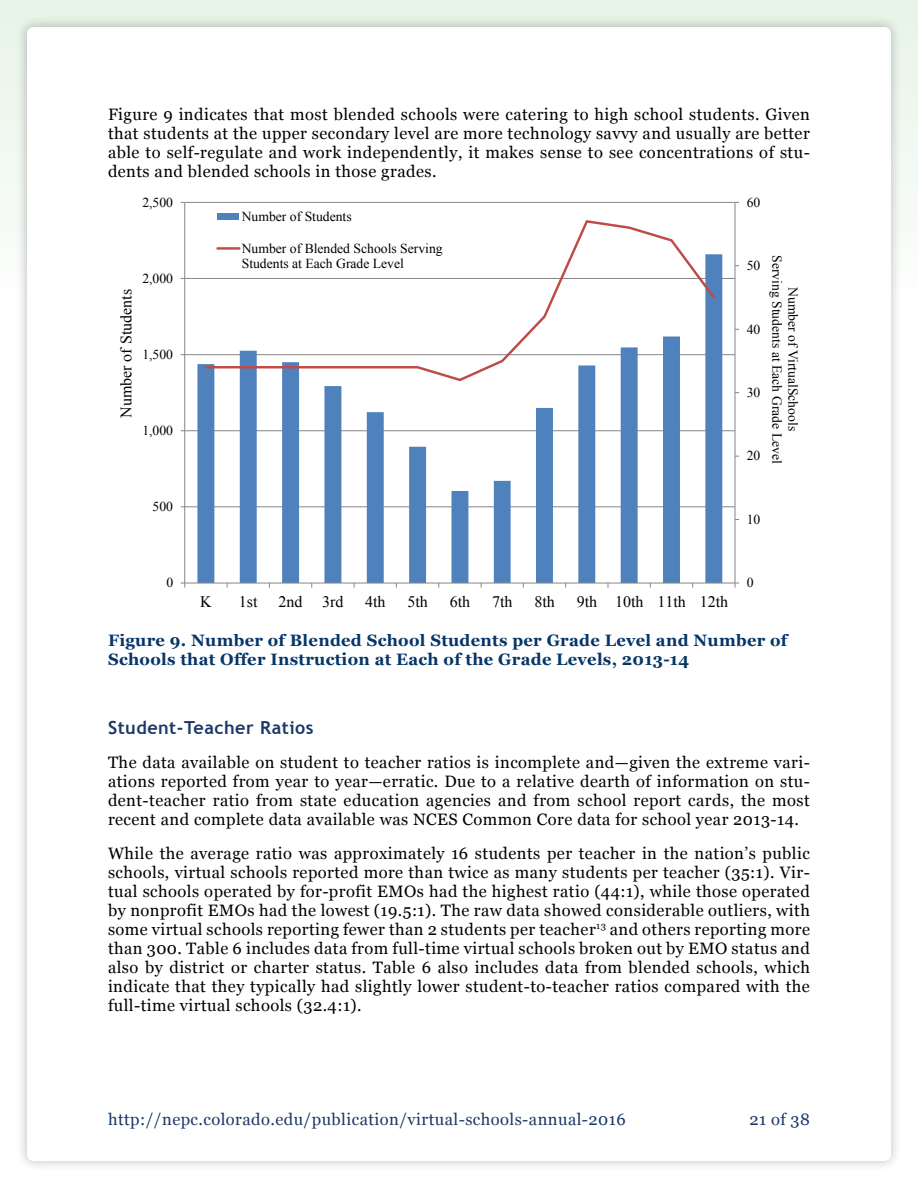
<style>
.page{position:relative;width:918px;height:1188px;background:#fff}
.page>*{position:absolute;margin:0;border:0;box-sizing:border-box;transform-origin:0 0}
.t1{font:700 18px "Trebuchet MS";letter-spacing:.025em;color:#1c3868}
.t2{font:16.5px/19px "Georgia";letter-spacing:.025em;color:#000;text-align:justify}
.t3{font:700 16.5px/18.9px "Georgia";letter-spacing:.02em;color:#053669}
.t4{font:16.5px "Georgia";letter-spacing:.025em;color:#1c3868}
.t5{font:16.05px "Times New Roman";color:#000}
.t6{font:13.65px/15.8px "Times New Roman";color:#000;text-align:center}
</style>
<div class="page">
<div style="left:0;top:0;width:918px;height:1188px;background:linear-gradient(to right,#f4faf4,#f4faf4)"></div>
<div style="left:16px;top:16px;width:887px;height:1157px;background:#000;opacity:.25"></div>
<div style="left:27px;top:27px;width:864px;height:1134px;background:#fff;border-radius:7px"></div>
<hr style="left:185px;top:506px;width:550px;height:1px;background:#868686">
<hr style="left:185px;top:430px;width:550px;height:1px;background:#868686">
<hr style="left:185px;top:354px;width:550px;height:1px;background:#868686">
<hr style="left:185px;top:278px;width:550px;height:1px;background:#868686">
<hr style="left:185px;top:202px;width:550px;height:1px;background:#868686">
<svg style="left:197px;top:254px;width:525px;height:329px"></svg>
<hr style="left:735px;top:202px;width:1px;height:381px;background:#868686">
<hr style="left:184px;top:202px;width:1px;height:381px;background:#868686">
<hr style="left:185px;top:583px;width:550px;height:1px;background:#868686">
<svg style="left:203px;top:219px;width:514px;height:164px"></svg>
<div style="left:218px;top:213px;width:21px;height:7px;background:#4f81bd"></div>
<hr style="left:218px;top:247px;width:21px;height:3px;background:#be4b48">
<p class="t2" style="left:108px;top:105px;width:703px">Figure 9 indicates that most blended schools were catering to high school students. Given that students at the upper secondary level are more technology savvy and usually are better able to self-regulate and work independently, it makes sense to see concentrations of stu&shy;dents and blended schools in those grades.</p>
<p class="t6" style="left:142px;top:194px;width:32px">2,500</p>
<p class="t5" style="left:115px;top:418px;width:130px;rotate:-90deg">Number of Students</p>
<p class="t6" style="left:142px;top:270px;width:32px">2,000</p>
<p class="t6" style="left:142px;top:346px;width:32px">1,500</p>
<p class="t6" style="left:142px;top:422px;width:32px">1,000</p>
<p class="t6" style="left:153px;top:499px;width:22px">500</p>
<p class="t6" style="left:166px;top:575px;width:8px">0</p>
<p class="t6" style="left:242px;top:208px;width:112px">Number of Students</p>
<p class="t6" style="left:242px;top:240px;width:202px;text-align:left">Number of Blended Schools Serving<br>Students at Each Grade Level</p>
<p class="t6" style="left:747px;top:194px;width:15px">60</p>
<p class="t6" style="left:747px;top:257px;width:15px">50</p>
<p class="t6" style="left:747px;top:321px;width:15px">40</p>
<p class="t6" style="left:747px;top:384px;width:15px">30</p>
<p class="t6" style="left:747px;top:448px;width:15px">20</p>
<p class="t6" style="left:801px;top:255px;width:210px;rotate:90deg">Number of VirtualSchools<br>Serving Students at Each Grade Level</p>
<p class="t6" style="left:747px;top:511px;width:15px">10</p>
<p class="t5" style="left:200px;top:591px;width:13px">K</p>
<p class="t5" style="left:239px;top:591px;width:20px">1st</p>
<p class="t5" style="left:279px;top:591px;width:66px">2nd 3rd</p>
<p class="t5" style="left:365px;top:591px;width:22px">4th</p>
<p class="t5" style="left:407px;top:591px;width:22px">5th</p>
<p class="t5" style="left:450px;top:591px;width:22px">6th</p>
<p class="t5" style="left:492px;top:591px;width:22px">7th</p>
<p class="t5" style="left:534px;top:591px;width:22px">8th</p>
<p class="t5" style="left:577px;top:591px;width:153px">9th 10th 11th 12th</p>
<p class="t6" style="left:747px;top:575px;width:8px">0</p>
<p class="t3" style="left:108px;top:630px;width:681px">Figure 9. Number of Blended School Students per Grade Level and Number of<br>Schools that Offer Instruction at Each of the Grade Levels, 2013-14</p>
<p class="t1" style="left:108px;top:716px;width:207px">Student-Teacher Ratios</p>
<p class="t2" style="left:108px;top:752px;width:703px">The data available on student to teacher ratios is incomplete and—given the extreme vari&shy;ations reported from year to year—erratic. Due to a relative dearth of information on stu&shy;dent-teacher ratio from state education agencies and from school report cards, the most recent and complete data available was NCES Common Core data for school year 2013-14.</p>
<p class="t2" style="left:108px;top:843px;width:703px">While the average ratio was approximately 16 students per teacher in the nation’s public schools, virtual schools reported more than twice as many students per teacher (35:1). Vir&shy;tual schools operated by for-profit EMOs had the highest ratio (44:1), while those operated by nonprofit EMOs had the lowest (19.5:1). The raw data showed considerable outliers, with some virtual schools reporting fewer than 2 students per teacher<sup>13</sup> and others reporting more than 300. Table 6 includes data from full-time virtual schools broken out by EMO status and also by district or charter status. Table 6 also includes data from blended schools, which indicate that they typically had slightly lower student-to-teacher ratios compared with the full-time virtual schools (32.4:1).</p>
<p class="t4" style="left:108px;top:1107px;width:519px">http://nepc.colorado.edu/publication/virtual-schools-annual-2016</p>
<p class="t4" style="left:749px;top:1107px;width:62px">21 of 38</p>
</div>
